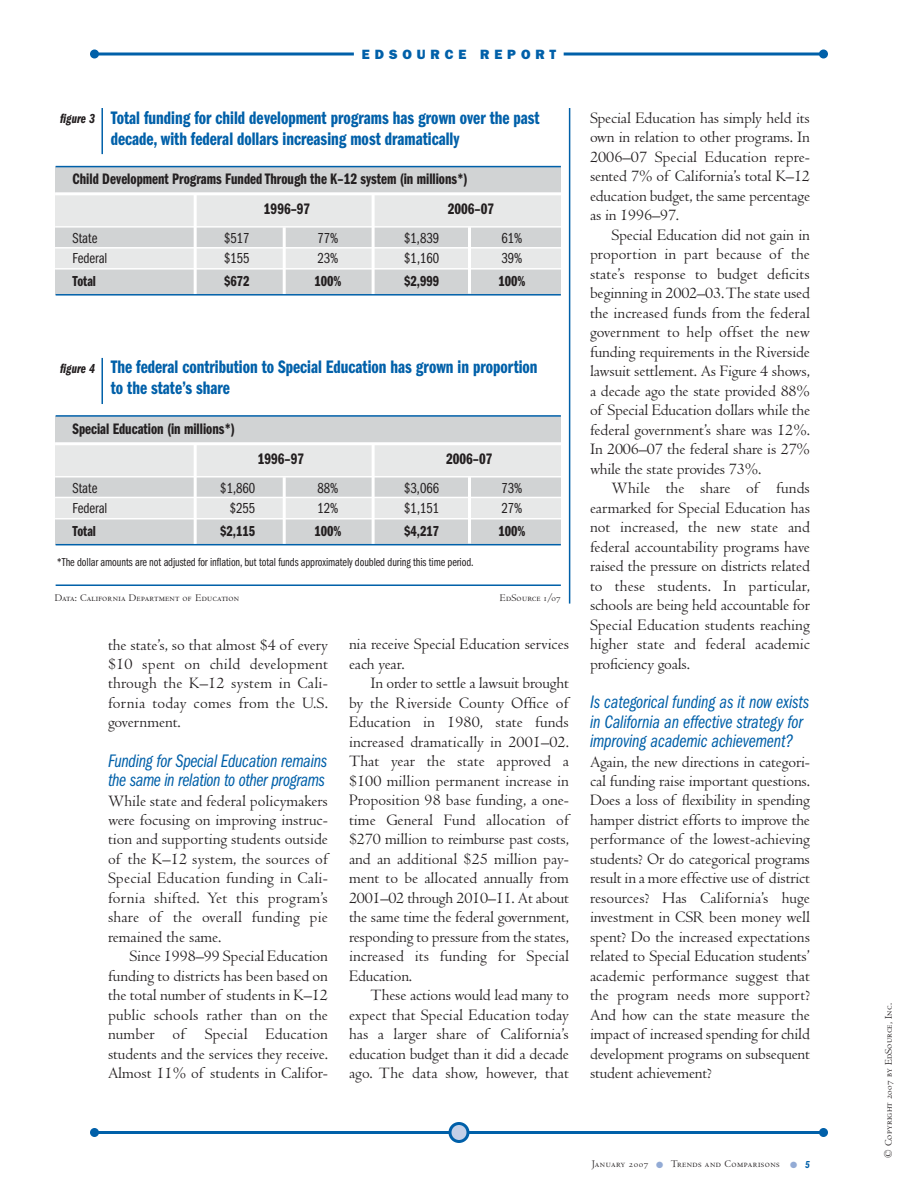
<style>
.page{position:relative;width:918px;height:1188px;background:#fff}
.page>*{position:absolute;margin:0;border:0;box-sizing:border-box;transform-origin:0 0}
.t1{font:18.75px/21px "Franklin Gothic Demi Cmpr";color:#0060a9}
.t2{font:18.75px/19.5px "Franklin Gothic Book Cmpr Ital";letter-spacing:-.005em;color:#0060a9}
.t3{font:16.5px/19.5px "Centaur";letter-spacing:-.005em;color:#231f20;text-align:justify}
.t4{font:15.75px/29.2px "Franklin Gothic Demi Cmpr";color:#231f20}
.t5{font:15px "Franklin Gothic Book Cmpr";color:#231f20}
.t6{font:15px "Franklin Gothic Demi Cmpr";color:#231f20}
.t7{font:800 13.5px "Franklin Gothic";letter-spacing:.36em;color:#0060a9}
.t8{font:13.5px "Franklin Gothic Demi Cmpr Ital";color:#231f20}
.t9{font:12px "Franklin Gothic Book Cmpr";letter-spacing:-.01em;color:#231f20}
.t10{font:10.5px "Centaur MT SC";letter-spacing:.02em;color:#231f20}
.t11{font:10.5px "Centaur MT SC";letter-spacing:.045em;color:#231f20}
.s1{color:#93abd5}
.s2{font-family:"Franklin Gothic Demi Cmpr Ital";color:#0060a9}
</style>
<div class="page">
<svg style="left:99px;top:52px;width:255px;height:4px"></svg>
<svg style="left:564px;top:52px;width:255px;height:4px"></svg>
<div style="left:90px;top:50px;width:9px;height:8px;background:#0060a9;border-radius:50%"></div>
<div style="left:819px;top:50px;width:9px;height:8px;background:#0060a9;border-radius:50%"></div>
<hr style="left:93px;top:1131px;width:731px;height:3px;background:#0060a9">
<div style="left:90px;top:1128px;width:9px;height:9px;background:#0060a9;border-radius:50%"></div>
<div style="left:819px;top:1128px;width:9px;height:9px;background:#0060a9;border-radius:50%"></div>
<svg style="left:448px;top:1122px;width:22px;height:21px"></svg>
<div style="left:56px;top:167px;width:505px;height:128px;background:#e7e8e8"></div>
<div style="left:56px;top:227px;width:505px;height:20px;background:#d1d3d4"></div>
<div style="left:56px;top:269px;width:505px;height:26px;background:#d1d3d4"></div>
<div style="left:56px;top:167px;width:505px;height:26px;background:#d1d3d4"></div>
<hr style="left:101px;top:108px;width:2px;height:46px;background:#0060a9">
<hr style="left:55px;top:226px;width:517px;height:2px;background:#fff">
<hr style="left:55px;top:192px;width:517px;height:3px;background:#fff">
<hr style="left:55px;top:247px;width:517px;height:2px;background:#fff">
<hr style="left:55px;top:268px;width:517px;height:2px;background:#fff">
<hr style="left:194px;top:194px;width:3px;height:104px;background:#fff">
<hr style="left:372px;top:194px;width:3px;height:104px;background:#fff">
<hr style="left:468px;top:227px;width:3px;height:67px;background:#fff">
<hr style="left:283px;top:227px;width:3px;height:70px;background:#fff">
<hr style="left:56px;top:166px;width:505px;height:1px;background:#0060a9">
<hr style="left:56px;top:294px;width:505px;height:2px;background:#0060a9">
<hr style="left:569px;top:108px;width:1px;height:496px;background:#0060a9">
<div style="left:56px;top:417px;width:505px;height:128px;background:#e7e8e8"></div>
<div style="left:56px;top:476px;width:505px;height:21px;background:#d1d3d4"></div>
<div style="left:56px;top:519px;width:505px;height:26px;background:#d1d3d4"></div>
<div style="left:56px;top:416px;width:505px;height:27px;background:#d1d3d4"></div>
<hr style="left:101px;top:358px;width:2px;height:46px;background:#0060a9">
<hr style="left:55px;top:476px;width:508px;height:2px;background:#fff">
<hr style="left:55px;top:442px;width:508px;height:3px;background:#fff">
<hr style="left:55px;top:497px;width:508px;height:1px;background:#fff">
<hr style="left:55px;top:518px;width:509px;height:2px;background:#fff">
<hr style="left:194px;top:444px;width:3px;height:104px;background:#fff">
<hr style="left:372px;top:444px;width:3px;height:104px;background:#fff">
<hr style="left:468px;top:477px;width:3px;height:67px;background:#fff">
<hr style="left:283px;top:477px;width:3px;height:70px;background:#fff">
<hr style="left:56px;top:415px;width:505px;height:2px;background:#0060a9">
<hr style="left:56px;top:544px;width:505px;height:1px;background:#0060a9">
<hr style="left:56px;top:584px;width:505px;height:2px;background:#0060a9">
<p class="t7" style="left:362px;top:49px;width:196px">EDSOURCE REPORT</p>
<p class="t8" style="left:60px;top:114px;width:37px">figure 3</p>
<p class="t1" style="left:111px;top:108px;width:430px">Total funding for child development programs has grown over the past decade, with federal dollars increasing most dramatically</p>
<p class="t4" style="left:264px;top:166px;width:206px;text-indent:-191px">Child Development Programs Funded Through the K–12 system (in millions*)<br>1996–97</p>
<p class="t4" style="left:448px;top:195px;width:48px">2006–07</p>
<p class="t5" style="left:73px;top:233px;width:26px">State</p>
<p class="t5" style="left:224px;top:233px;width:27px">$517</p>
<p class="t5" style="left:317px;top:233px;width:22px">77%</p>
<p class="t5" style="left:404px;top:233px;width:36px">$1,839</p>
<p class="t5" style="left:501px;top:233px;width:22px">61%</p>
<p class="t5" style="left:73px;top:253px;width:36px">Federal</p>
<p class="t5" style="left:224px;top:253px;width:27px">$155</p>
<p class="t5" style="left:317px;top:253px;width:22px">23%</p>
<p class="t5" style="left:404px;top:253px;width:36px">$1,160</p>
<p class="t5" style="left:501px;top:253px;width:22px">39%</p>
<p class="t6" style="left:73px;top:276px;width:25px">Total</p>
<p class="t6" style="left:224px;top:276px;width:27px">$672</p>
<p class="t6" style="left:314px;top:276px;width:29px">100%</p>
<p class="t6" style="left:404px;top:276px;width:37px">$2,999</p>
<p class="t6" style="left:498px;top:276px;width:29px">100%</p>
<p class="t8" style="left:60px;top:364px;width:37px">figure 4</p>
<p class="t1" style="left:111px;top:358px;width:428px">The federal contribution to Special Education has grown in proportion to the state’s share</p>
<p class="t4" style="left:73px;top:416px;width:164px">Special Education (in millions*)</p>
<p class="t4" style="left:258px;top:445px;width:48px">1996–97</p>
<p class="t4" style="left:446px;top:445px;width:48px">2006–07</p>
<p class="t5" style="left:73px;top:483px;width:26px">State</p>
<p class="t5" style="left:220px;top:483px;width:36px">$1,860</p>
<p class="t5" style="left:317px;top:483px;width:22px">88%</p>
<p class="t5" style="left:404px;top:483px;width:36px">$3,066</p>
<p class="t5" style="left:501px;top:483px;width:22px">73%</p>
<p class="t5" style="left:73px;top:503px;width:36px">Federal</p>
<p class="t5" style="left:230px;top:503px;width:27px">$255</p>
<p class="t5" style="left:317px;top:503px;width:22px">12%</p>
<p class="t5" style="left:404px;top:503px;width:36px">$1,151</p>
<p class="t5" style="left:501px;top:503px;width:22px">27%</p>
<p class="t6" style="left:73px;top:526px;width:25px">Total</p>
<p class="t6" style="left:220px;top:526px;width:37px">$2,115</p>
<p class="t6" style="left:314px;top:526px;width:29px">100%</p>
<p class="t6" style="left:404px;top:526px;width:37px">$4,217</p>
<p class="t6" style="left:498px;top:526px;width:29px">100%</p>
<p class="t9" style="left:57px;top:558px;width:418px">*The dollar amounts are not adjusted for inflation, but total funds approximately doubled during this time period.</p>
<p class="t10" style="left:55px;top:594px;width:186px">Data: California Department of Education</p>
<p class="t10" style="left:500px;top:594px;width:63px">EdSource 1/07</p>
<p class="t3" style="left:108px;top:637px;width:222px">the state’s, so that almost $4 of every $10 spent on child development through the K–12 system in Cali&shy;fornia today comes from the U.S. government.</p>
<p class="t2" style="left:108px;top:752px;width:221px">Funding for Special Education remains the same in relation to other programs</p>
<p class="t3" style="left:108px;top:793px;width:221px">While state and federal policymakers were focusing on improving instruc&shy;tion and supporting students outside of the K–12 system, the sources of Special Education funding in Cali&shy;fornia shifted. Yet this program’s share of the overall funding pie remained the same.</p>
<p class="t3" style="left:108px;top:949px;width:222px;text-indent:22px">Since 1998–99 Special Education funding to districts has been based on the total number of students in K–12 public schools rather than on the number of Special Education students and the services they receive.<br>Almost 11% of students in Califor-</p>
<p class="t3" style="left:349px;top:637px;width:222px">nia receive Special Education services each year.</p>
<p class="t3" style="left:349px;top:676px;width:222px;text-indent:22px">In order to settle a lawsuit brought by the Riverside County Office of Education in 1980, state funds increased dramatically in 2001–02.<br>That year the state approved a $100 million permanent increase in Proposition 98 base funding, a one&shy;time General Fund allocation of $270 million to reimburse past costs, and an additional $25 million pay&shy;ment to be allocated annually from 2001–02 through 2010–11. At about the same time the federal government, responding to pressure from the states, increased its funding for Special Education.</p>
<p class="t3" style="left:349px;top:988px;width:222px;text-indent:22px">These actions would lead many to expect that Special Education today has a larger share of California’s education budget than it did a decade ago. The data show, however, that</p>
<p class="t3" style="left:590px;top:110px;width:222px">Special Education has simply held its own in relation to other programs. In 2006–07 Special Education repre&shy;sented 7% of California’s total K–12 education budget, the same percentage as in 1996–97.</p>
<p class="t3" style="left:590px;top:227px;width:222px;text-indent:22px">Special Education did not gain in proportion in part because of the state’s response to budget deficits beginning in 2002–03. The state used the increased funds from the federal government to help offset the new funding requirements in the Riverside lawsuit settlement. As Figure 4 shows, a decade ago the state provided 88% of Special Education dollars while the federal government’s share was 12%.<br>In 2006–07 the federal share is 27% while the state provides 73%.</p>
<p class="t3" style="left:590px;top:481px;width:222px;text-indent:22px">While the share of funds earmarked for Special Education has not increased, the new state and federal accountability programs have raised the pressure on districts related to these students. In particular, schools are being held accountable for Special Education students reaching higher state and federal academic proficiency goals.</p>
<p class="t2" style="left:590px;top:694px;width:221px">Is categorical funding as it now exists in California an effective strategy for improving academic achievement?</p>
<p class="t3" style="left:590px;top:754px;width:222px">Again, the new directions in categori&shy;cal funding raise important questions.<br>Does a loss of flexibility in spending hamper district efforts to improve the performance of the lowest-achieving students? Or do categorical programs result in a more effective use of district resources? Has California’s huge investment in CSR been money well spent? Do the increased expectations related to Special Education students’ academic performance suggest that the program needs more support?<br>And how can the state measure the impact of increased spending for child development programs on subsequent student achievement?</p>
<p class="t11" style="left:592px;top:1160px;width:220px">January 2007 <span class="s1">●</span> Trends and Comparisons <span class="s1">●</span> <span class="s2">5</span></p>
<p class="t10" style="left:885px;top:1158px;width:157px;rotate:-90deg">© Copyright 2007 by EdSource, Inc.</p>
</div>
